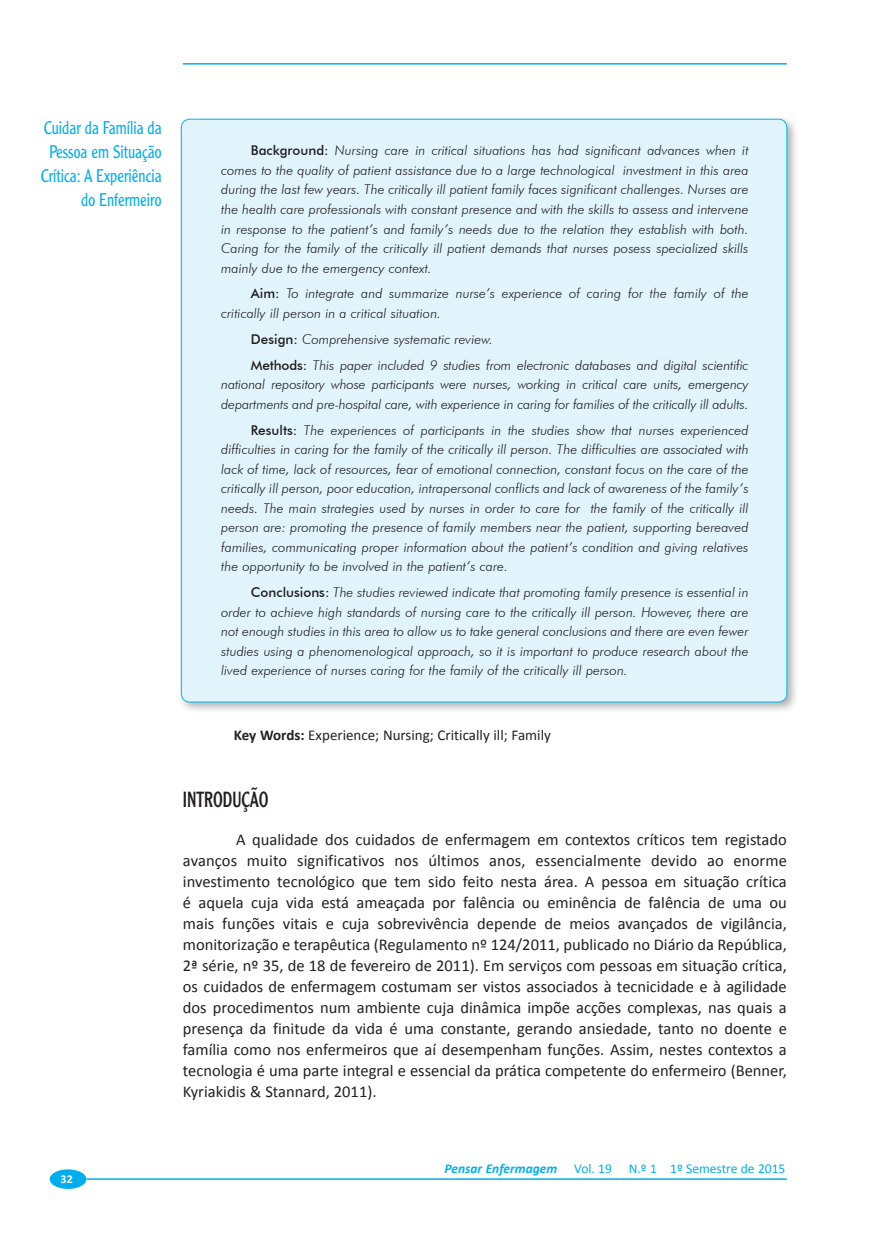
<style>
.page{position:relative;width:872px;height:1234px;background:#fff}
.page>*{position:absolute;margin:0;border:0;box-sizing:border-box;transform-origin:0 0}
.PE-Titulo1{font:21.45px "Clearface Gothic LH";color:#231f20;scale:.77 1}
.PE-Lateral_Esq{font:300 18px/24px "Clearface Gothic LH";color:#00aeef;text-align:right;scale:.9 1}
.PE-Corpo_de_texto{font:16.5px/21px "Calibri";color:#231f20;text-align:justify}
.PE-Keywords{font:15px "Calibri";color:#231f20}
.PE-Abstract{font:italic 300 13.5px/19.5px "Futura BT";color:#231f20;text-align:justify}
.t1{font:13.5px "Calibri";color:#00aeef}
.t2{font:700 12px "Calibri";color:#fff}
.s1{font-weight:500;font-style:normal}
.s2{font-weight:700}
.s3{font-weight:700;font-style:italic}
</style>
<div class="page">
<hr style="left:183px;top:63px;width:604px;height:2px;background:#00aeef">
<hr style="left:87px;top:1177px;width:700px;height:2px;background:#00aeef">
<div style="left:50px;top:1169px;width:36px;height:19px;background:#00aeef;border-radius:50%"></div>
<div style="left:177px;top:115px;width:622px;height:599px;background:#231f20;opacity:.35"></div>
<div style="left:181px;top:119px;width:606px;height:582px;background:#e1f4fc;border-radius:9px"></div>
<p class="PE-Lateral_Esq" style="left:41px;top:115px;width:136px">Cuidar da Família da<br>Pessoa em Situação<br>Crítica: A Experiência do Enfermeiro</p>
<p class="PE-Abstract" style="left:221px;top:141px;width:529px;text-indent:30px"><span class="s1">Background:</span> Nursing care in critical situations has had significant advances when it comes to the quality of patient assistance due to a large technological investment in this area during the last few years. The critically ill patient family faces significant challenges. Nurses are the health care professionals with constant presence and with the skills to assess and intervene in response to the patient’s and family’s needs due to the relation they establish with both.<br>Caring for the family of the critically ill patient demands that nurses posess specialized skills mainly due to the emergency context.</p>
<p class="PE-Abstract" style="left:221px;top:284px;width:529px;text-indent:30px"><span class="s1">Aim:</span> To integrate and summarize nurse’s experience of caring for the family of the critically ill person in a critical situation.</p>
<p class="PE-Abstract" style="left:251px;top:329px;width:243px"><span class="s1">Design:</span> Comprehensive systematic review.</p>
<p class="PE-Abstract" style="left:221px;top:355px;width:529px;text-indent:30px"><span class="s1">Methods:</span> This paper included 9 studies from electronic databases and digital scientific national repository whose participants were nurses, working in critical care units, emergency departments and pre-hospital care, with experience in caring for families of the critically ill adults.</p>
<p class="PE-Abstract" style="left:221px;top:420px;width:529px;text-indent:30px"><span class="s1">Results:</span> The experiences of participants in the studies show that nurses experienced difficulties in caring for the family of the critically ill person. The difficulties are associated with lack of time, lack of resources, fear of emotional connection, constant focus on the care of the critically ill person, poor education, intrapersonal conflicts and lack of awareness of the family’s needs. The main strategies used by nurses in order to care for the family of the critically ill person are: promoting the presence of family members near the patient, supporting bereaved families, communicating proper information about the patient’s condition and giving relatives the opportunity to be involved in the patient’s care.</p>
<p class="PE-Abstract" style="left:221px;top:582px;width:529px;text-indent:30px"><span class="s1">Conclusions:</span> The studies reviewed indicate that promoting family presence is essential in order to achieve high standards of nursing care to the critically ill person. However, there are not enough studies in this area to allow us to take general conclusions and there are even fewer studies using a phenomenological approach, so it is important to produce research about the lived experience of nurses caring for the family of the critically ill person.</p>
<p class="PE-Keywords" style="left:234px;top:725px;width:318px"><span class="s2">Key Words:</span> Experience; Nursing; Critically ill; Family</p>
<p class="PE-Titulo1" style="left:183px;top:785px;width:113px">INTRODUÇÃO</p>
<p class="PE-Corpo_de_texto" style="left:183px;top:828px;width:605px;text-indent:53px">A qualidade dos cuidados de enfermagem em contextos críticos tem registado avanços muito significativos nos últimos anos, essencialmente devido ao enorme investimento tecnológico que tem sido feito nesta área. A pessoa em situação crítica é aquela cuja vida está ameaçada por falência ou eminência de falência de uma ou mais funções vitais e cuja sobrevivência depende de meios avançados de vigilância, monitorização e terapêutica (Regulamento nº 124/2011, publicado no Diário da República, 2ª série, nº 35, de 18 de fevereiro de 2011). Em serviços com pessoas em situação crítica, os cuidados de enfermagem costumam ser vistos associados à tecnicidade e à agilidade dos procedimentos num ambiente cuja dinâmica impõe acções complexas, nas quais a presença da finitude da vida é uma constante, gerando ansiedade, tanto no doente e família como nos enfermeiros que aí desempenham funções. Assim, nestes contextos a tecnologia é uma parte integral e essencial da prática competente do enfermeiro (Benner, Kyriakidis &amp; Stannard, 2011).</p>
<p class="t2" style="left:61px;top:1170px;width:14px">32</p>
<p class="t1" style="left:444px;top:1159px;width:342px"><span class="s3">Pensar Enfermagem</span> Vol. 19 N.º 1 1º Semestre de 2015</p>
</div>
